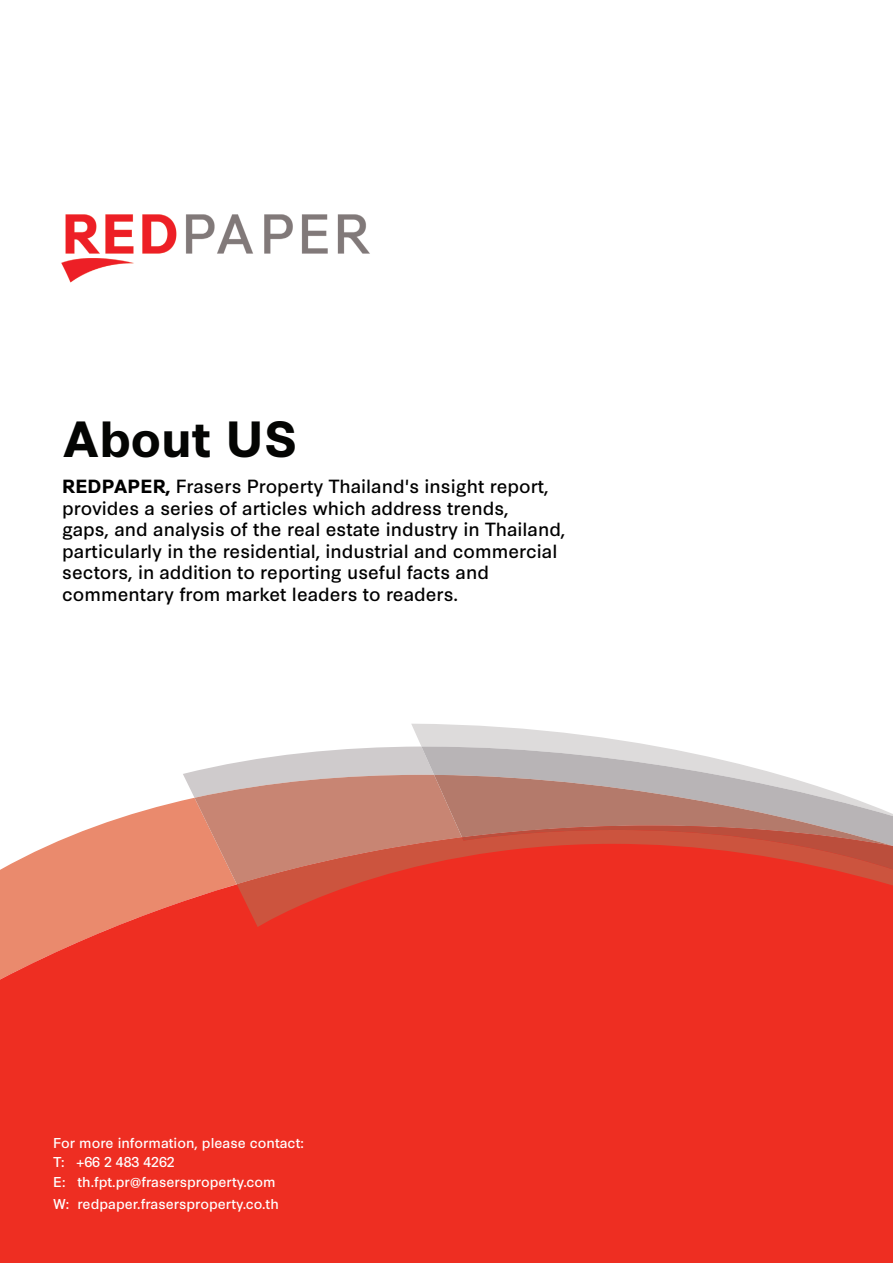
<style>
.page{position:relative;width:893px;height:1263px;background:#fff}
.page>*{position:absolute;margin:0;border:0;box-sizing:border-box;transform-origin:0 0}
.t1{font:700 48px "Synthese";color:#040503}
.t2{font:18px/21.6px "Synthese";color:#000}
.t3{font:13.5px/19.5px "Synthese";color:#fff}
.s1{font-weight:700}
</style>
<div class="page">
<div style="left:0;top:979px;width:893px;height:284px;background:#ee2e22"></div>
<svg style="left:0;top:724px;width:893px;height:255px"></svg>
<img style="left:61px;top:214px;width:309px;height:69px">
<p class="t1" style="left:63px;top:401px;width:237px">About US</p>
<p class="t2" style="left:62px;top:474px;width:505px"><span class="s1">REDPAPER,</span> Frasers Property Thailand's insight report, provides a series of articles which address trends,<br>gaps, and analysis of the real estate industry in Thailand, particularly in the residential, industrial and commercial sectors, in addition to reporting useful facts and commentary from market leaders to readers.</p>
<p class="t3" style="left:53px;top:1132px;width:252px">For more information, please contact:<br>T:<br>E: th.fpt.pr@frasersproperty.com</p>
<p class="t3" style="left:53px;top:1192px;width:227px">W: redpaper.frasersproperty.co.th</p>
<p class="t3" style="left:77px;top:1151px;width:100px">+66 2 483 4262</p>
</div>
